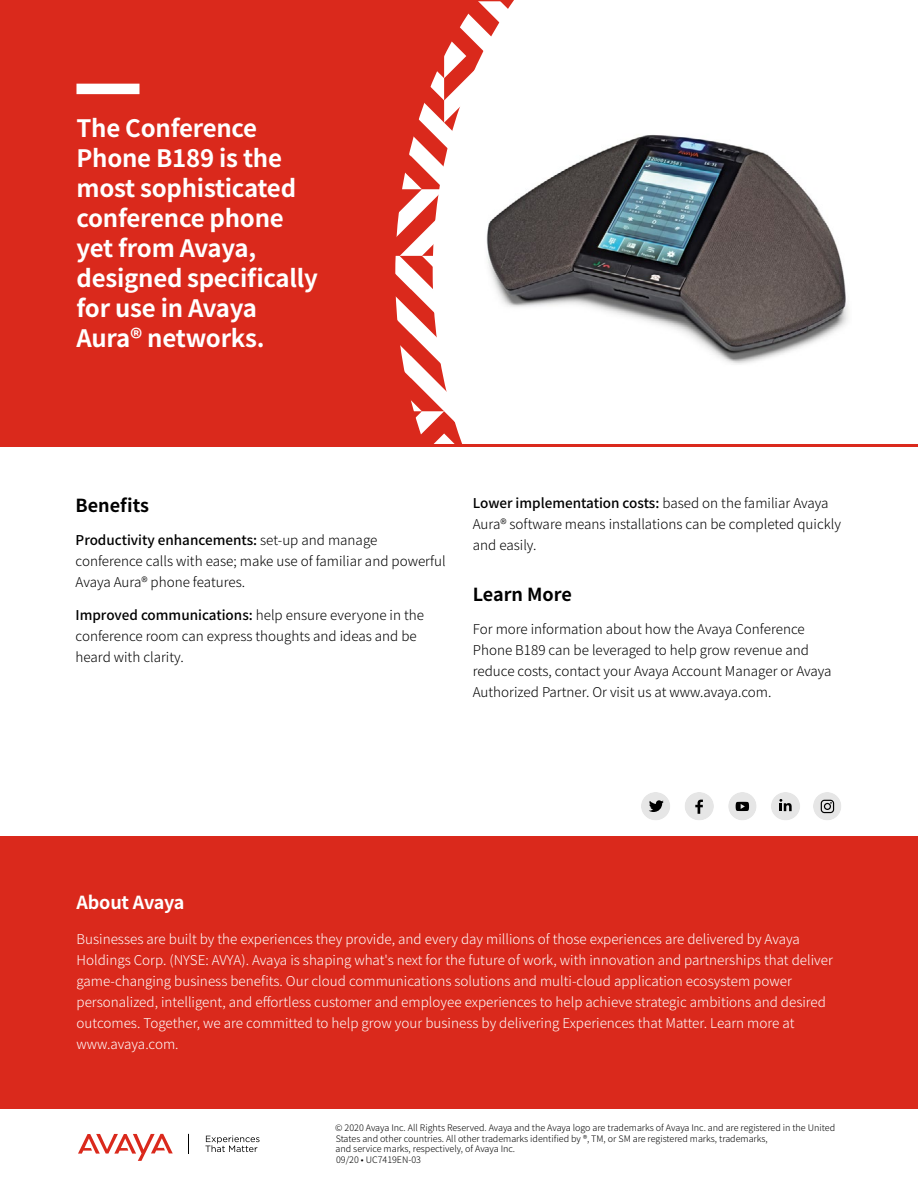
<style>
.page{position:relative;width:918px;height:1188px;background:#fff}
.page>*{position:absolute;margin:0;border:0;box-sizing:border-box;transform-origin:0 0}
.t1{font:700 24px/30px "Noto Sans JP";letter-spacing:-.01em;color:#fff}
.t2{font:700 18px "Noto Sans JP";color:#000}
.t3{font:700 18px "Noto Sans JP";letter-spacing:-.01em;color:#fff}
.t4{font:300 13.5px/21px "Noto Sans JP";color:#fff}
.t5{font:300 13.5px/21px "Noto Sans JP";color:#000}
.t6{font:300 9px/10.5px "Noto Sans JP";color:#000}
.s1{font-weight:500}
</style>
<div class="page">
<div style="left:0;top:0;width:918px;height:447px;background:#da291c"></div>
<div style="left:76px;top:84px;width:63px;height:10px;background:#fff"></div>
<svg style="left:395px;top:81px;width:38px;height:354px"></svg>
<div style="left:433px;top:0;width:485px;height:444px;background:#fff"></div>
<img style="left:485px;top:125px;width:367px;height:244px">
<svg style="left:78px;top:1134px;width:95px;height:27px"></svg>
<svg style="left:205px;top:1136px;width:55px;height:16px"></svg>
<svg style="left:188px;top:1134px;width:1px;height:19px"></svg>
<div style="left:0;top:836px;width:918px;height:272px;background:#da291c"></div>
<svg style="left:641px;top:792px;width:29px;height:28px"></svg>
<svg style="left:685px;top:792px;width:29px;height:28px"></svg>
<svg style="left:771px;top:792px;width:29px;height:28px"></svg>
<div style="left:728px;top:792px;width:29px;height:28px;background:#e6e6e6;border-radius:50%"></div>
<svg style="left:736px;top:802px;width:13px;height:9px"></svg>
<div style="left:813px;top:792px;width:28px;height:28px;background:#e6e6e6;border-radius:50%"></div>
<svg style="left:821px;top:800px;width:13px;height:13px"></svg>
<h1 class="t1" style="left:76px;top:114px;width:243px">The Conference<br>Phone B189 is the most sophisticated conference phone yet from Avaya, designed specifically for use in Avaya<br>Aura® networks.</h1>
<h2 class="t2" style="left:76px;top:495px;width:75px">Benefits</h2>
<p class="t5" style="left:76px;top:529px;width:372px"><span class="s1">Productivity enhancements:</span> set-up and manage conference calls with ease; make use of familiar and powerful<br>Avaya Aura® phone features.</p>
<p class="t5" style="left:76px;top:604px;width:350px"><span class="s1">Improved communications:</span> help ensure everyone in the conference room can express thoughts and ideas and be heard with clarity.</p>
<p class="t5" style="left:473px;top:493px;width:370px"><span class="s1">Lower implementation costs:</span> based on the familiar Avaya<br>Aura® software means installations can be completed quickly and easily.</p>
<h2 class="t2" style="left:473px;top:584px;width:101px">Learn More</h2>
<p class="t5" style="left:473px;top:619px;width:360px">For more information about how the Avaya Conference Phone B189 can be leveraged to help grow revenue and reduce costs, contact your Avaya Account Manager or Avaya Authorized Partner. Or visit us at www.avaya.com.</p>
<h2 class="t3" style="left:76px;top:893px;width:110px">About Avaya</h2>
<p class="t4" style="left:76px;top:929px;width:758px">Businesses are built by the experiences they provide, and every day millions of those experiences are delivered by Avaya Holdings Corp. (NYSE: AVYA). Avaya is shaping what's next for the future of work, with innovation and partnerships that deliver game-changing business benefits. Our cloud communications solutions and multi-cloud application ecosystem power personalized, intelligent, and effortless customer and employee experiences to help achieve strategic ambitions and desired outcomes. Together, we are committed to help grow your business by delivering Experiences that Matter. Learn more at www.avaya.com.</p>
<p class="t6" style="left:335px;top:1123px;width:501px">© 2020 Avaya Inc. All Rights Reserved. Avaya and the Avaya logo are trademarks of Avaya Inc. and are registered in the United States and other countries. All other trademarks identified by ®, TM, or SM are registered marks, trademarks,<br>and service marks, respectively, of Avaya Inc.<br>09/20 • UC7419EN-03</p>
</div>
